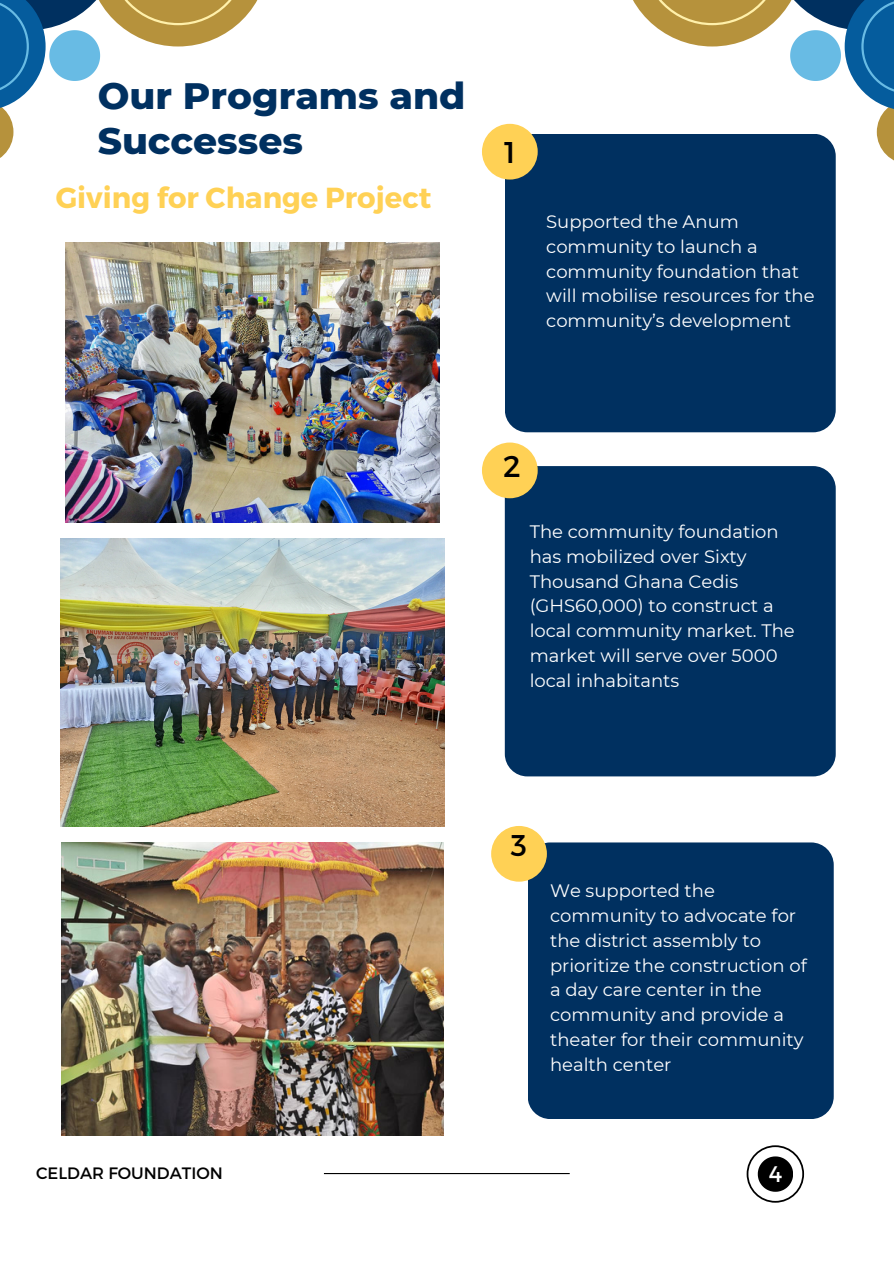
<style>
.page{position:relative;width:894px;height:1264px;background:#fff}
.page>*{position:absolute;margin:0;border:0;box-sizing:border-box;transform-origin:0 0}
.t1{font:800 37.5px/45px "Montserrat";color:#003060}
.t2{font:30px "Montserrat";color:#000}
.t3{font:700 28.95px "Montserrat";color:#ffd155}
.t4{font:22.5px "Montserrat";color:#fff}
.t5{font:18px/24.8px "Montserrat";color:#fff}
.t6{font:16.5px "Montserrat";color:#000}
</style>
<div class="page">
<div style="left:504px;top:134px;width:331px;height:298px;background:#003060;border-radius:22px"></div>
<div style="left:504px;top:466px;width:331px;height:310px;background:#003060;border-radius:22px"></div>
<svg style="left:482px;top:124px;width:55px;height:55px"></svg>
<svg style="left:482px;top:442px;width:55px;height:56px"></svg>
<svg style="left:633px;top:0;width:260px;height:164px"></svg>
<svg style="left:0;top:0;width:258px;height:158px"></svg>
<svg style="left:746px;top:1145px;width:57px;height:57px"></svg>
<hr style="left:324px;top:1172px;width:245px;height:2px;background:#000">
<div style="left:527px;top:842px;width:306px;height:276px;background:#003060;border-radius:22px"></div>
<svg style="left:491px;top:826px;width:55px;height:55px"></svg>
<img style="left:65px;top:242px;width:374px;height:281px">
<img style="left:62px;top:842px;width:381px;height:293px">
<img style="left:61px;top:538px;width:383px;height:288px">
<p class="t1" style="left:98px;top:73px;width:369px">Our Programs and<br>Successes</p>
<p class="t3" style="left:56px;top:178px;width:377px">Giving for Change Project</p>
<p class="t2" style="left:504px;top:133px;width:13px">1</p>
<p class="t5" style="left:546px;top:209px;width:270px">Supported the Anum community to launch a community foundation that will mobilise resources for the community’s development</p>
<p class="t2" style="left:503px;top:446px;width:19px">2</p>
<p class="t5" style="left:529px;top:519px;width:266px">The community foundation has mobilized over Sixty<br>Thousand Ghana Cedis (GHS60,000) to construct a local community market. The market will serve over 5000 local inhabitants</p>
<p class="t2" style="left:511px;top:825px;width:18px">3</p>
<p class="t5" style="left:550px;top:878px;width:258px">We supported the community to advocate for the district assembly to prioritize the construction of a day care center in the community and provide a theater for their community health center</p>
<p class="t6" style="left:36px;top:1162px;width:188px">CELDAR FOUNDATION</p>
<p class="t4" style="left:768px;top:1159px;width:15px">4</p>
</div>
